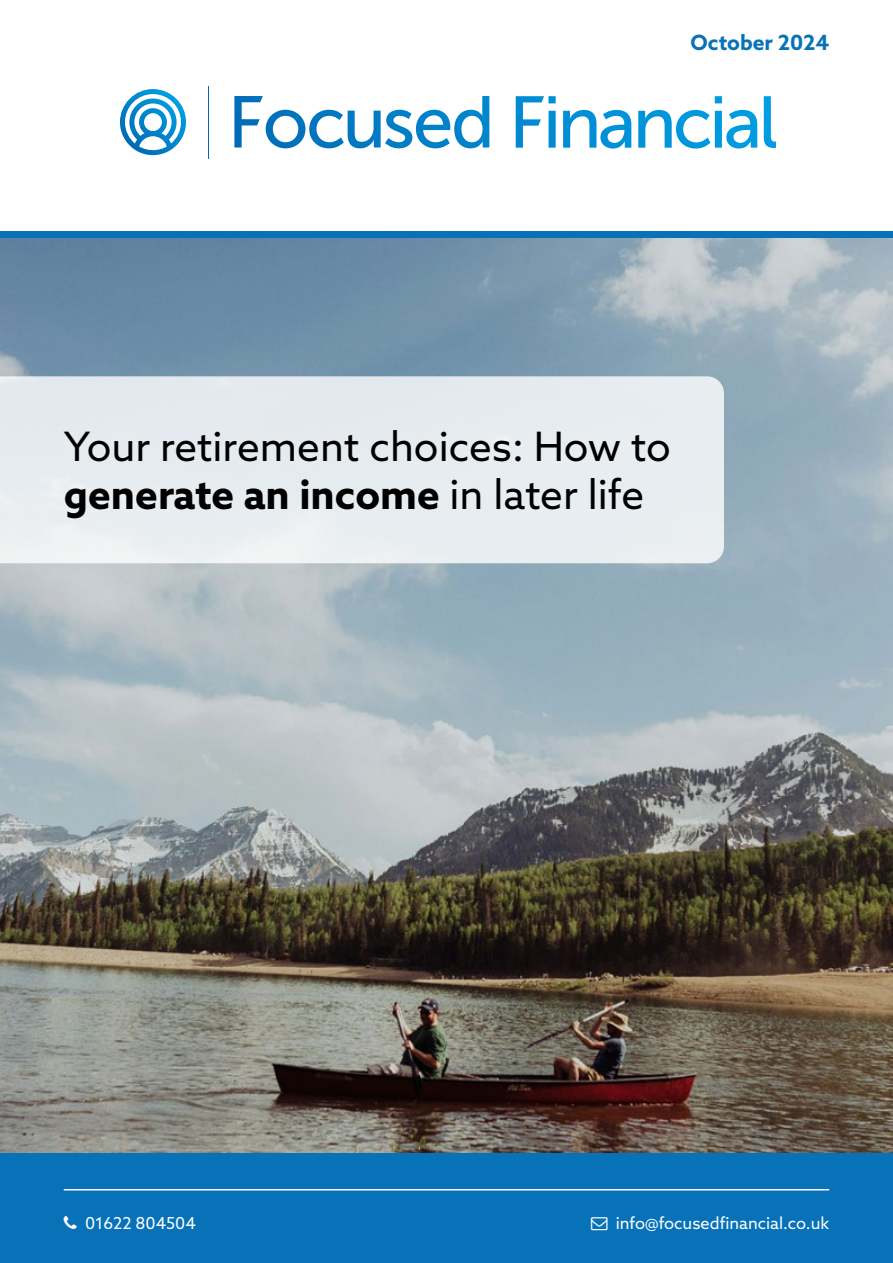
<style>
.page{position:relative;width:893px;height:1263px;background:#fff}
.page>*{position:absolute;margin:0;border:0;box-sizing:border-box;transform-origin:0 0}
.t1{font:40.5px/48.6px "Azo Sans";color:#000}
.t2{font:700 21px "Azo Sans";color:#0872b9}
.t3{font:16.5px "Azo Sans";color:#fff}
.s1{font-weight:700}
</style>
<div class="page">
<img style="left:0;top:238px;width:893px;height:915px">
<div style="left:0;top:376px;width:724px;height:187px;background:#e7ecf0"></div>
<div style="left:0;top:232px;width:893px;height:6px;background:#0872b9"></div>
<div style="left:0;top:1153px;width:893px;height:110px;background:#0872b9"></div>
<hr style="left:64px;top:1189px;width:765px;height:1px;background:#fff">
<svg style="left:120px;top:89px;width:66px;height:66px"></svg>
<hr style="left:208px;top:86px;width:1px;height:72px;background:#0069b4">
<svg style="left:234px;top:96px;width:542px;height:53px"></svg>
<p class="t2" style="left:691px;top:29px;width:140px">October 2024</p>
<p class="t1" style="left:64px;top:422px;width:608px">Your retirement choices: How to <span class="s1">generate an income</span> in later life</p>
<p class="t3" style="left:85px;top:1212px;width:113px">01622 804504</p>
<p class="t3" style="left:616px;top:1212px;width:215px">info@focusedfinancial.co.uk</p>
</div>
